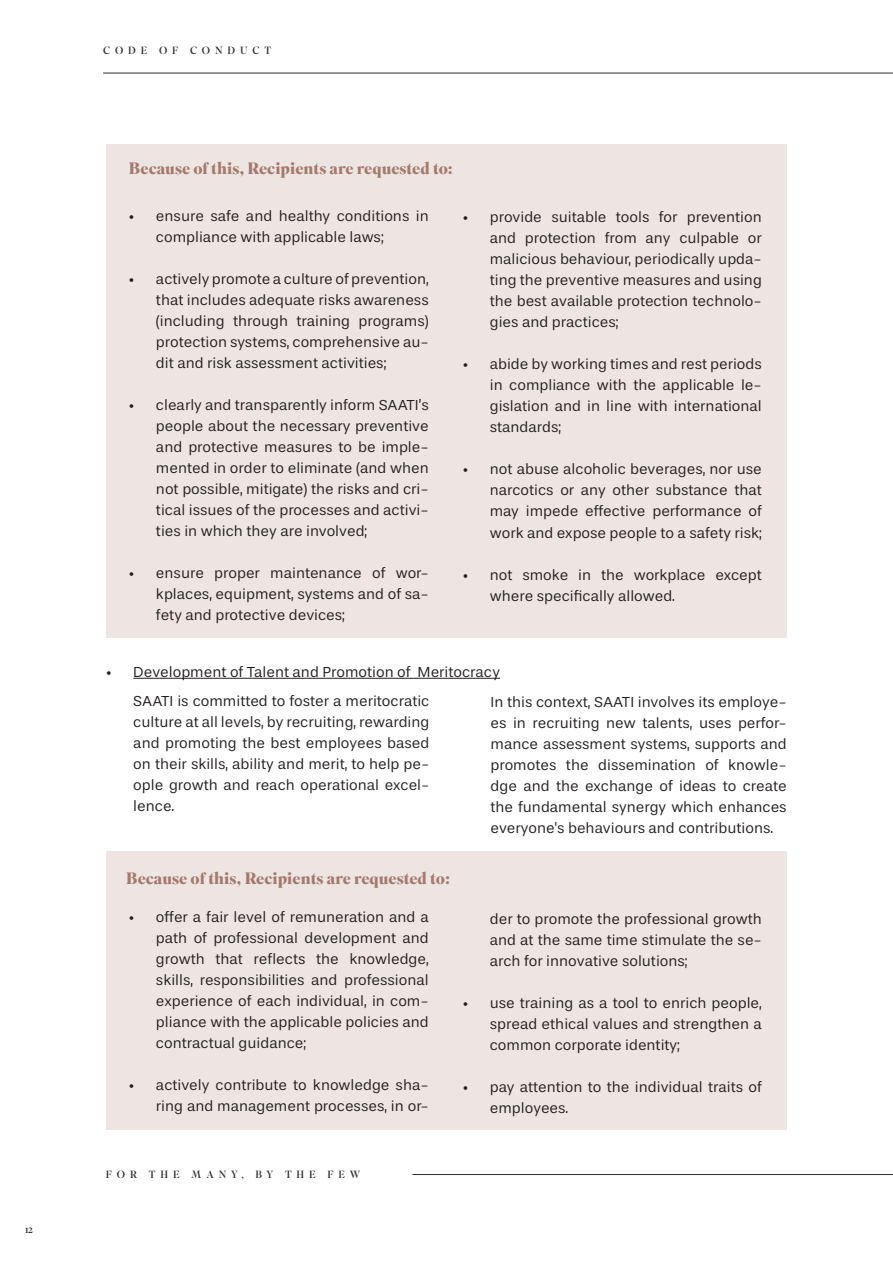
<style>
.page{position:relative;width:893px;height:1263px;background:#fff}
.page>*{position:absolute;margin:0;border:0;box-sizing:border-box;transform-origin:0 0}
.Stile_di_paragrafo_1{font:700 16.5px "Superior Title";color:#a5796d}
.Stile_di_paragrafo_1-2{font:15px/21px "Stevie Sans";color:#231f20;text-align:justify}
.t1{font:10.5px "Superior Title";letter-spacing:.465em;color:#312f30}
</style>
<div class="page">
<hr style="left:103px;top:73px;width:790px;height:1px;background:#312f30">
<hr style="left:412px;top:1174px;width:481px;height:1px;background:#312f30">
<div style="left:106px;top:145px;width:681px;height:493px;background:#ede5e1"></div>
<div style="left:106px;top:851px;width:681px;height:279px;background:#ede5e1"></div>
<hr style="left:133px;top:678px;width:367px;height:1px;background:#231f20">
<p class="t1" style="left:25px;top:1222px;width:10px">12</p>
<p class="t1" style="left:103px;top:44px;width:170px">CODE OF CONDUCT</p>
<p class="Stile_di_paragrafo_1" style="left:129px;top:158px;width:325px">Because of this, Recipients are requested to:</p>
<p class="Stile_di_paragrafo_1-2" style="left:156px;top:205px;width:274px;text-indent:-27px">• ensure safe and healthy conditions in compliance with applicable laws;</p>
<p class="Stile_di_paragrafo_1-2" style="left:156px;top:268px;width:274px;text-indent:-27px">• actively promote a culture of prevention, that includes adequate risks awareness (including through training programs) protection systems, comprehensive au&shy;dit and risk assessment activities;</p>
<p class="Stile_di_paragrafo_1-2" style="left:156px;top:394px;width:274px;text-indent:-27px">• clearly and transparently inform SAATI’s people about the necessary preventive and protective measures to be imple&shy;mented in order to eliminate (and when not possible, mitigate) the risks and cri&shy;tical issues of the processes and activi&shy;ties in which they are involved;</p>
<p class="Stile_di_paragrafo_1-2" style="left:156px;top:562px;width:274px;text-indent:-27px">• ensure proper maintenance of wor&shy;kplaces, equipment, systems and of sa&shy;fety and protective devices;</p>
<p class="Stile_di_paragrafo_1-2" style="left:490px;top:207px;width:274px;text-indent:-27px">• provide suitable tools for prevention and protection from any culpable or malicious behaviour, periodically upda&shy;ting the preventive measures and using the best available protection technolo&shy;gies and practices;</p>
<p class="Stile_di_paragrafo_1-2" style="left:490px;top:354px;width:274px;text-indent:-27px">• abide by working times and rest periods in compliance with the applicable le&shy;gislation and in line with international standards;</p>
<p class="Stile_di_paragrafo_1-2" style="left:490px;top:459px;width:274px;text-indent:-27px">• not abuse alcoholic beverages, nor use narcotics or any other substance that may impede effective performance of work and expose people to a safety risk;</p>
<p class="Stile_di_paragrafo_1-2" style="left:490px;top:564px;width:274px;text-indent:-27px">• not smoke in the workplace except where specifically allowed.</p>
<p class="Stile_di_paragrafo_1-2" style="left:106px;top:661px;width:395px">• Development of Talent and Promotion of Meritocracy</p>
<p class="Stile_di_paragrafo_1-2" style="left:133px;top:690px;width:298px">SAATI is committed to foster a meritocratic culture at all levels, by recruiting, rewarding and promoting the best employees based on their skills, ability and merit, to help pe&shy;ople growth and reach operational excel&shy;lence.</p>
<p class="Stile_di_paragrafo_1-2" style="left:490px;top:691px;width:298px">In this context, SAATI involves its employe&shy;es in recruiting new talents, uses perfor&shy;mance assessment systems, supports and promotes the dissemination of knowle&shy;dge and the exchange of ideas to create the fundamental synergy which enhances everyone's behaviours and contributions.</p>
<p class="Stile_di_paragrafo_1" style="left:126px;top:868px;width:325px">Because of this, Recipients are requested to:</p>
<p class="Stile_di_paragrafo_1-2" style="left:156px;top:907px;width:274px;text-indent:-27px">• offer a fair level of remuneration and a path of professional development and growth that reflects the knowledge, skills, responsibilities and professional experience of each individual, in com&shy;pliance with the applicable policies and contractual guidance;</p>
<p class="Stile_di_paragrafo_1-2" style="left:129px;top:1075px;width:301px;text-align:right">• actively contribute to knowledge sha&shy;ring and management processes, in or-</p>
<p class="Stile_di_paragrafo_1-2" style="left:490px;top:909px;width:274px">der to promote the professional growth and at the same time stimulate the se&shy;arch for innovative solutions;</p>
<p class="Stile_di_paragrafo_1-2" style="left:490px;top:993px;width:274px;text-indent:-27px">• use training as a tool to enrich people, spread ethical values and strengthen a common corporate identity;</p>
<p class="Stile_di_paragrafo_1-2" style="left:490px;top:1077px;width:274px;text-indent:-27px">• pay attention to the individual traits of employees.</p>
<p class="t1" style="left:106px;top:1168px;width:256px">FOR THE MANY, BY THE FEW</p>
</div>
